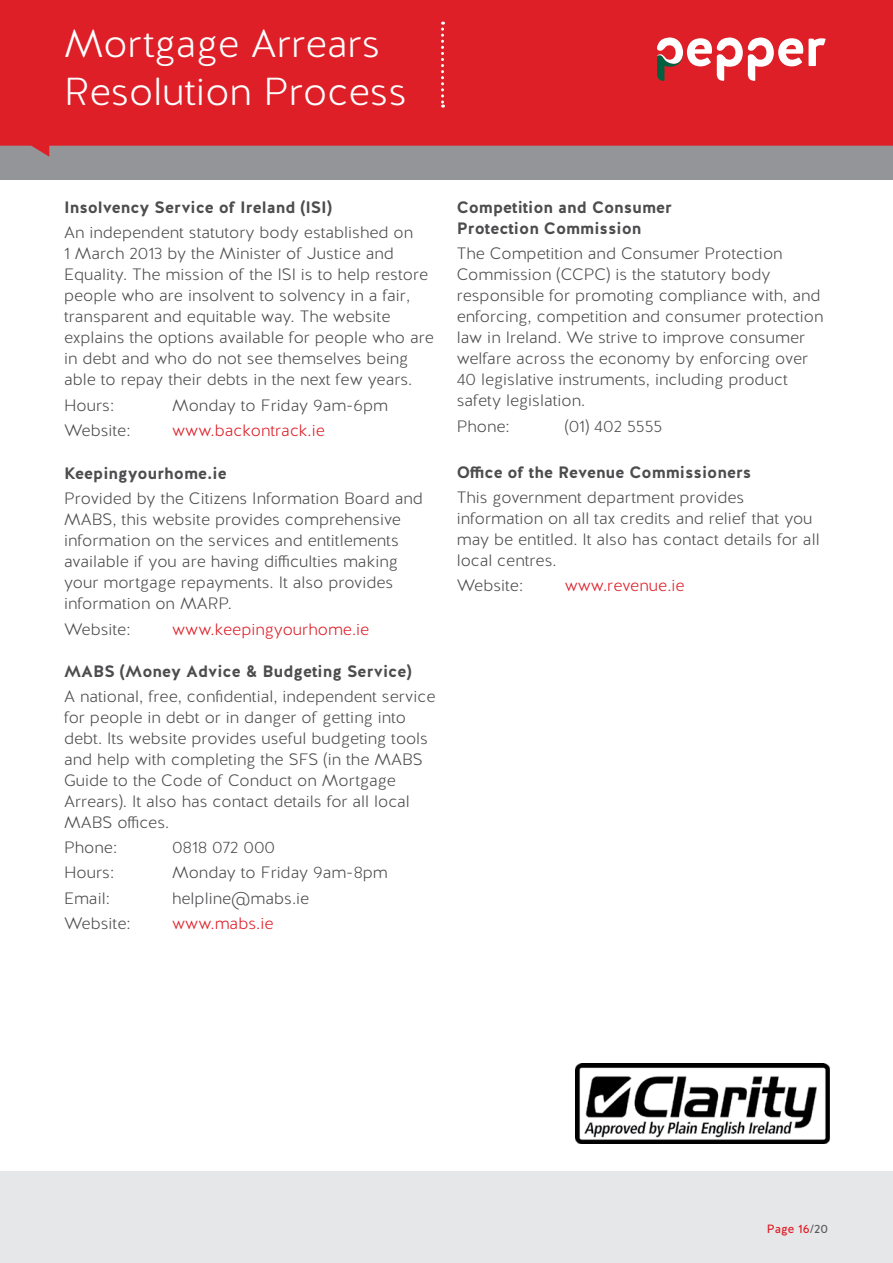
<style>
.page{position:relative;width:893px;height:1263px;background:#fff}
.page>*{position:absolute;margin:0;border:0;box-sizing:border-box;transform-origin:0 0}
.t1{font:300 39px/48px "Halis R";color:#fff}
.t2{font:300 16.5px/21px "Halis R";color:#4d4d4f}
.t3{font:700 16.5px/21px "Halis R";color:#4d4d4f}
.t4{font:300 16.5px "Halis R";color:#de1f28}
.t5{font:12px "Halis R";color:#de1f28}
.s1{color:#58595b}
</style>
<div class="page">
<div style="left:0;top:146px;width:893px;height:34px;background:#939598"></div>
<div style="left:0;top:1171px;width:893px;height:92px;background:#e6e7e8"></div>
<svg style="left:0;top:0;width:893px;height:157px;background:#d82730"></svg>
<svg style="left:441px;top:22px;width:3px;height:86px"></svg>
<svg style="left:656px;top:37px;width:170px;height:44px"></svg>
<img style="left:575px;top:1063px;width:254px;height:81px">
<h1 class="t1" style="left:64px;top:21px;width:344px">Mortgage Arrears<br>Resolution Process</h1>
<p class="t3" style="left:64px;top:197px;width:270px">Insolvency Service of Ireland (lSI)</p>
<p class="t2" style="left:64px;top:223px;width:371px">An independent statutory body established on<br>1 March 2013 by the Minister of Justice and Equality. The mission of the lSI is to help restore people who are insolvent to solvency in a fair, transparent and equitable way. The website explains the options available for people who are in debt and who do not see themselves being able to repay their debts in the next few years.</p>
<p class="t2" style="left:64px;top:395px;width:52px">Hours:</p>
<p class="t2" style="left:172px;top:395px;width:217px">Monday to Friday 9am-6pm</p>
<p class="t2" style="left:64px;top:420px;width:68px">Website:</p>
<p class="t4" style="left:172px;top:420px;width:154px">www.backontrack.ie</p>
<p class="t3" style="left:64px;top:463px;width:164px">Keepingyourhome.ie</p>
<p class="t2" style="left:64px;top:489px;width:360px">Provided by the Citizens Information Board and MABS, this website provides comprehensive information on the services and entitlements available if you are having difficulties making your mortgage repayments. It also provides information on MARP.</p>
<p class="t2" style="left:64px;top:619px;width:68px">Website:</p>
<p class="t4" style="left:172px;top:619px;width:199px">www.keepingyourhome.ie</p>
<p class="t3" style="left:64px;top:661px;width:349px">MABS (Money Advice &amp; Budgeting Service)</p>
<p class="t2" style="left:64px;top:686px;width:373px">A national, free, confidential, independent service for people in debt or in danger of getting into debt. Its website provides useful budgeting tools and help with completing the SFS (in the MABS Guide to the Code of Conduct on Mortgage Arrears). It also has contact details for all local MABS offices.</p>
<p class="t2" style="left:64px;top:837px;width:55px">Phone:</p>
<p class="t2" style="left:172px;top:837px;width:105px">0818 072 000</p>
<p class="t2" style="left:64px;top:863px;width:52px">Hours:</p>
<p class="t2" style="left:172px;top:863px;width:217px">Monday to Friday 9am-8pm</p>
<p class="t2" style="left:64px;top:888px;width:47px">Email:</p>
<p class="t2" style="left:172px;top:888px;width:139px">helpline@mabs.ie</p>
<p class="t2" style="left:64px;top:913px;width:68px">Website:</p>
<p class="t4" style="left:172px;top:913px;width:103px">www.mabs.ie</p>
<p class="t3" style="left:457px;top:197px;width:217px">Competition and Consumer<br>Protection Commission</p>
<p class="t2" style="left:457px;top:244px;width:368px">The Competition and Consumer Protection Commission (CCPC) is the statutory body responsible for promoting compliance with, and enforcing, competition and consumer protection law in Ireland. We strive to improve consumer welfare across the economy by enforcing over 40 legislative instruments, including product safety legislation.</p>
<p class="t2" style="left:457px;top:416px;width:55px">Phone:</p>
<p class="t2" style="left:565px;top:416px;width:99px">(01) 402 5555</p>
<p class="t3" style="left:457px;top:462px;width:296px">Office of the Revenue Commissioners</p>
<p class="t2" style="left:457px;top:487px;width:364px">This government department provides information on all tax credits and relief that you may be entitled. It also has contact details for all local centres.</p>
<p class="t2" style="left:457px;top:576px;width:68px">Website:</p>
<p class="t4" style="left:565px;top:575px;width:121px">www.revenue.ie</p>
<p class="t5" style="left:767px;top:1221px;width:63px">Page 16<span class="s1">/20</span></p>
</div>
